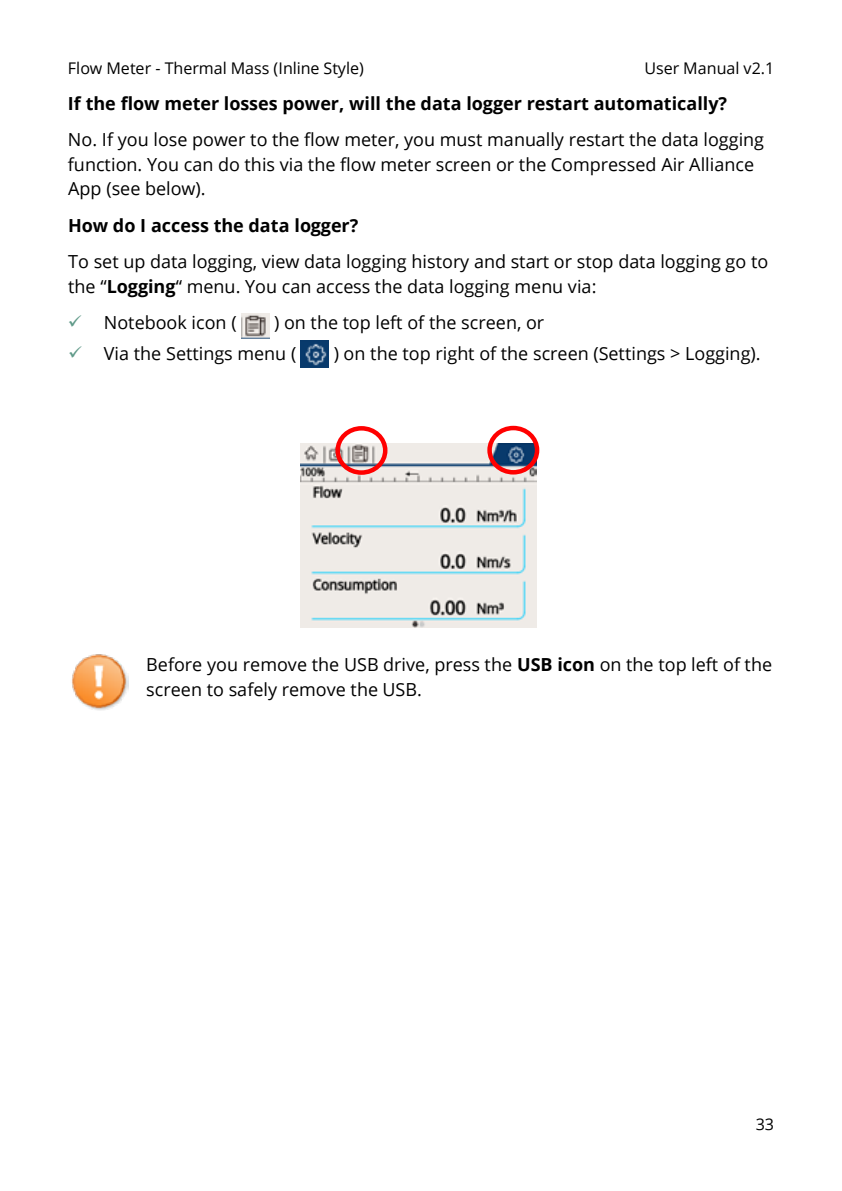
<style>
.page{position:relative;width:842px;height:1191px;background:#fff}
.page>*{position:absolute;margin:0;border:0;box-sizing:border-box;transform-origin:0 0}
.t1{font:18px/24.4px "Open Sans";color:#000}
.t2{font:700 18px "Open Sans";letter-spacing:-.005em;color:#000}
.t3{font:16px "Open Sans";color:#000}
.s1{font-weight:700}
.s2{color:#609a89}
</style>
<div class="page">
<img style="left:242px;top:313px;width:28px;height:25px">
<img style="left:300px;top:340px;width:28px;height:27px">
<img style="left:71px;top:654px;width:57px;height:56px">
<img style="left:301px;top:443px;width:235px;height:184px">
<div style="left:335px;top:426px;width:52px;height:49px;border:4px solid #f00;border-radius:50%"></div>
<div style="left:487px;top:426px;width:52px;height:48px;border:4px solid #f00;border-radius:50%"></div>
<p class="t3" style="left:68px;top:57px;width:297px">Flow Meter - Thermal Mass (Inline Style)</p>
<p class="t3" style="left:644px;top:57px;width:131px">User Manual v2.1</p>
<p class="t2" style="left:68px;top:90px;width:661px">If the flow meter losses power, will the data logger restart automatically?</p>
<p class="t1" style="left:68px;top:127px;width:698px">No. If you lose power to the flow meter, you must manually restart the data logging function. You can do this via the flow meter screen or the Compressed Air Alliance<br>App (see below).</p>
<p class="t2" style="left:68px;top:213px;width:292px">How do I access the data logger?</p>
<p class="t1" style="left:68px;top:249px;width:702px">To set up data logging, view data logging history and start or stop data logging go to the “<span class="s1">Logging</span>“ menu. You can access the data logging menu via:</p>
<p class="t1" style="left:68px;top:310px;width:170px"><span class="s2">✓</span> Notebook icon (</p>
<p class="t1" style="left:274px;top:310px;width:272px">) on the top left of the screen, or</p>
<p class="t1" style="left:68px;top:341px;width:230px"><span class="s2">✓</span> Via the Settings menu (</p>
<p class="t1" style="left:334px;top:341px;width:428px">) on the top right of the screen (Settings &gt; Logging).</p>
<p class="t1" style="left:146px;top:652px;width:627px">Before you remove the USB drive, press the <span class="s1">USB icon</span> on the top left of the screen to safely remove the USB.</p>
<p class="t3" style="left:756px;top:1113px;width:20px">33</p>
</div>
